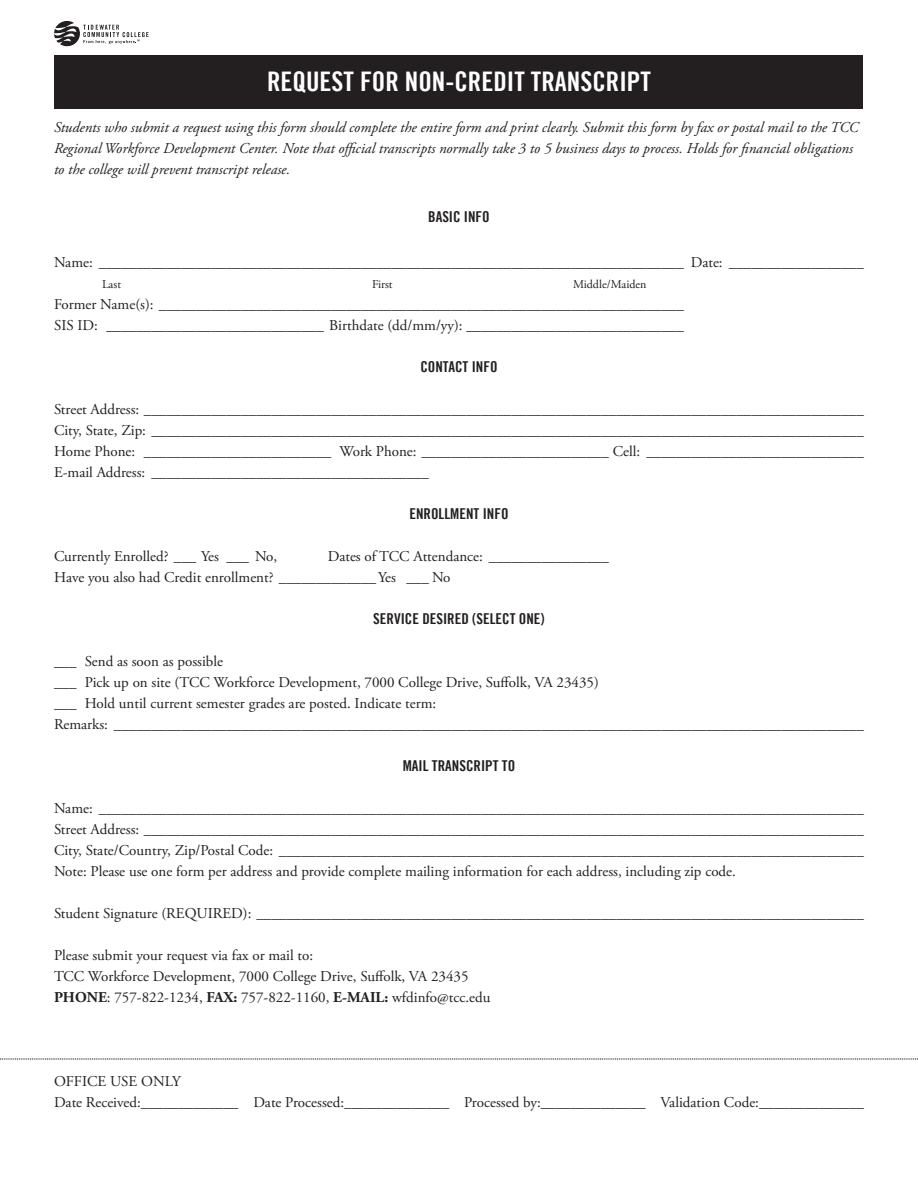
<style>
.page{position:relative;width:918px;height:1188px;background:#fff}
.page>*{position:absolute;margin:0;border:0;box-sizing:border-box;transform-origin:0 0}
.t1{font:27px "Trade Gothic LT Bold Cond Twenty";color:#fff}
.t2{font:15px "Adobe Garamond Pro";color:#231f20}
.t3{font:italic 15px/21px "Adobe Garamond Pro";color:#231f20}
.t4{font:15px "Trade Gothic LT Bold Cond Twenty";color:#231f20}
.t5{font:12px "Adobe Garamond Pro";color:#231f20}
.s1{font-weight:700}
</style>
<div class="page">
<div style="left:55px;top:55px;width:808px;height:54px;background:#231f20"></div>
<svg style="left:54px;top:21px;width:95px;height:25px"></svg>
<svg style="left:0;top:1059px;width:918px;height:1px"></svg>
<p class="t1" style="left:267px;top:65px;width:385px">REQUEST FOR NON-CREDIT TRANSCRIPT</p>
<p class="t3" style="left:54px;top:118px;width:806px">Students who submit a request using this form should complete the entire form and print clearly. Submit this form by fax or postal mail to the TCC<br>Regional Workforce Development Center. Note that official transcripts normally take 3 to 5 business days to process. Holds for financial obligations to the college will prevent transcript release.</p>
<p class="t4" style="left:428px;top:208px;width:63px">BASIC INFO</p>
<p class="t2" style="left:54px;top:254px;width:811px">Name: ______________________________________________________________________________ Date: __________________</p>
<p class="t5" style="left:102px;top:277px;width:21px">Last</p>
<p class="t5" style="left:372px;top:277px;width:22px">First</p>
<p class="t5" style="left:573px;top:277px;width:75px">Middle/Maiden</p>
<p class="t2" style="left:54px;top:296px;width:631px">Former Name(s): ______________________________________________________________________</p>
<p class="t2" style="left:54px;top:317px;width:631px">SIS ID: _____________________________ Birthdate (dd/mm/yy): _____________________________</p>
<p class="t4" style="left:420px;top:358px;width:79px">CONTACT INFO</p>
<p class="t2" style="left:54px;top:401px;width:811px">Street Address: ________________________________________________________________________________________________</p>
<p class="t2" style="left:54px;top:422px;width:811px">City, State, Zip: _______________________________________________________________________________________________</p>
<p class="t2" style="left:54px;top:443px;width:811px">Home Phone: _________________________ Work Phone: _________________________ Cell: _____________________________</p>
<p class="t2" style="left:54px;top:464px;width:376px">E-mail Address: _____________________________________</p>
<p class="t4" style="left:409px;top:505px;width:101px">ENROLLMENT INFO</p>
<p class="t2" style="left:54px;top:548px;width:225px">Currently Enrolled? ___ Yes ___ No,</p>
<p class="t2" style="left:328px;top:548px;width:283px">Dates of TCC Attendance: ________________</p>
<p class="t2" style="left:54px;top:569px;width:398px">Have you also had Credit enrollment? _____________Yes ___ No</p>
<p class="t4" style="left:373px;top:610px;width:173px">SERVICE DESIRED (SELECT ONE)</p>
<p class="t2" style="left:54px;top:653px;width:171px">___ Send as soon as possible</p>
<p class="t2" style="left:54px;top:674px;width:546px">___ Pick up on site (TCC Workforce Development, 7000 College Drive, Suffolk, VA 23435)</p>
<p class="t2" style="left:54px;top:695px;width:384px">___ Hold until current semester grades are posted. Indicate term:</p>
<p class="t2" style="left:54px;top:716px;width:811px">Remarks: ____________________________________________________________________________________________________</p>
<p class="t4" style="left:403px;top:757px;width:114px">MAIL TRANSCRIPT TO</p>
<p class="t2" style="left:54px;top:800px;width:811px">Name: ______________________________________________________________________________________________________</p>
<p class="t2" style="left:54px;top:821px;width:811px">Street Address: ________________________________________________________________________________________________</p>
<p class="t2" style="left:54px;top:842px;width:811px">City, State/Country, Zip/Postal Code: ______________________________________________________________________________</p>
<p class="t2" style="left:54px;top:863px;width:683px">Note: Please use one form per address and provide complete mailing information for each address, including zip code.</p>
<p class="t2" style="left:54px;top:905px;width:811px">Student Signature (REQUIRED): _________________________________________________________________________________</p>
<p class="t2" style="left:54px;top:947px;width:261px">Please submit your request via fax or mail to:</p>
<p class="t2" style="left:54px;top:968px;width:416px">TCC Workforce Development, 7000 College Drive, Suffolk, VA 23435</p>
<p class="t2" style="left:54px;top:989px;width:438px"><span class="s1">PHONE</span>: 757-822-1234, <span class="s1">FAX:</span> 757-822-1160, <span class="s1">E-MAIL:</span> wfdinfo@tcc.edu</p>
<p class="t2" style="left:54px;top:1073px;width:128px">OFFICE USE ONLY</p>
<p class="t2" style="left:54px;top:1094px;width:812px">Date Received:_____________ Date Processed:______________ Processed by:______________ Validation Code:______________</p>
</div>
